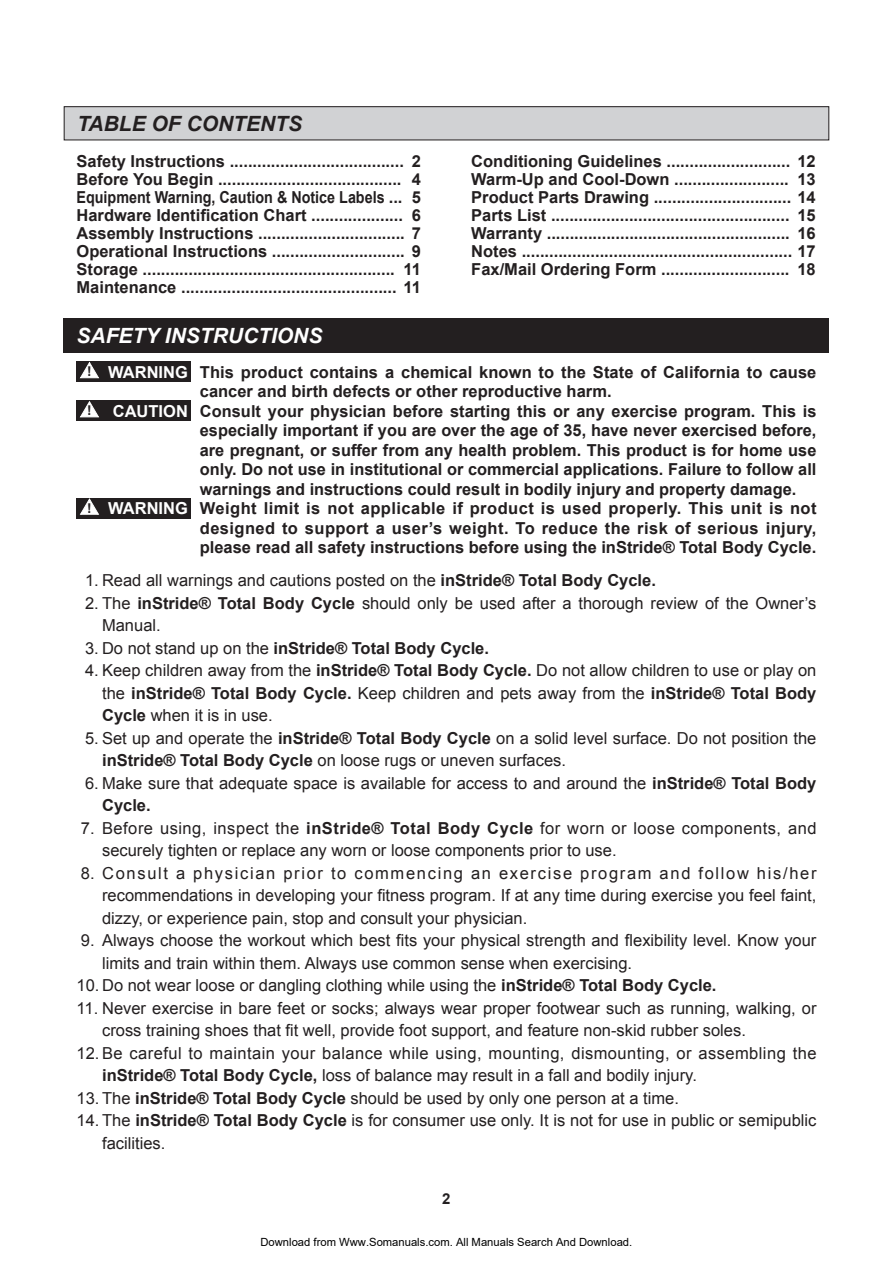
<style>
.page{position:relative;width:893px;height:1263px;background:#fff}
.page>*{position:absolute;margin:0;border:0;box-sizing:border-box;transform-origin:0 0}
.t1{font:italic 700 21px "Arial";color:#fff}
.t2{font:italic 700 21px "Arial";color:#231f20}
.t3{font:700 16.5px/18px "Arial";color:#231f20;text-align:justify}
.t4{font:16.5px/22.5px "Arial";color:#231f20}
.t5{font:16.5px "Arial";letter-spacing:.025em;color:#231f20}
.t6{font:700 16.5px "Arial";color:#fff}
.t7{font:700 15px "Arial";color:#231f20}
.t8{font:700 13.5px "Arial";color:#231f20}
.t9{font:11.25px "Arial";color:#000}
.s1{font-size:13.5px}
.s2{color:#fff}
.s3{font-size:13.5px;color:#231f20}
.s4{font-weight:700}
.s5{font-weight:400}
</style>
<div class="page">
<div style="left:64px;top:107px;width:765px;height:33px;background:#d1d2d4"></div>
<div style="left:64px;top:106px;width:765px;height:34px;border:1px solid #231f20"></div>
<div style="left:64px;top:319px;width:765px;height:34px;background:#231f20"></div>
<div style="left:77px;top:361px;width:114px;height:21px;background:#231f20"></div>
<svg style="left:80px;top:362px;width:19px;height:16px"></svg>
<div style="left:77px;top:498px;width:114px;height:20px;background:#231f20"></div>
<svg style="left:80px;top:499px;width:19px;height:16px"></svg>
<div style="left:77px;top:401px;width:114px;height:20px;background:#231f20"></div>
<svg style="left:80px;top:401px;width:19px;height:16px"></svg>
<p class="t2" style="left:77px;top:109px;width:226px">TABLE OF CONTENTS</p>
<p class="t3" style="left:77px;top:153px;width:346px">Safety Instructions ...................................... 2<br>Before You Begin ........................................ 4<br>Equipment Warning, Caution &amp; Notice Labels ... 5<br>Hardware Identification Chart .................... 6<br>Assembly Instructions ................................ 7<br>Operational Instructions ............................. 9<br>Storage ....................................................... 11<br>Maintenance ............................................... 11</p>
<p class="t3" style="left:471px;top:153px;width:346px">Conditioning Guidelines ........................... 12<br>Warm-Up and Cool-Down ......................... 13<br>Product Parts Drawing .............................. 14<br>Parts List .................................................... 15<br>Warranty ..................................................... 16<br>Notes ........................................................... 17<br>Fax/Mail Ordering Form ............................ 18</p>
<p class="t1" style="left:77px;top:322px;width:247px">SAFETY INSTRUCTIONS</p>
<p class="t3" style="left:200px;top:363px;width:618px;line-height:19.5px;text-align:left;text-indent:-113px"><span class="s1">!</span> <span class="s2">WARNING</span> This product contains a chemical known to the State of California to cause cancer and birth defects or other reproductive harm.<br>Consult your physician before starting this or any exercise program. This is especially important if you are over the age of 35, have never exercised before, are pregnant, or suffer from any health problem. This product is for home use only. Do not use in institutional or commercial applications. Failure to follow all warnings and instructions could result in bodily injury and property damage.<br>Weight limit is not applicable if product is used properly. This unit is not designed to support a user’s weight. To reduce the risk of serious injury, please read all safety instructions before using the inStride® Total Body Cycle.</p>
<p class="t8" style="left:87px;top:402px;width:6px">!</p>
<p class="t6" style="left:113px;top:400px;width:77px">CAUTION</p>
<p class="t6" style="left:87px;top:497px;width:102px"><span class="s3">!</span> WARNING</p>
<p class="t4" style="left:85px;top:569px;width:572px">1. Read all warnings and cautions posted on the <span class="s4">inStride® Total Body Cycle.</span></p>
<p class="t4" style="left:102px;top:592px;width:716px;text-indent:-17px">2. The <span class="s4">inStride® Total Body Cycle</span> should only be used after a thorough review of the Owner’s<br>Manual.</p>
<p class="t3" style="left:85px;top:639px;width:405px"><span class="s5">3. Do not stand up on the</span> inStride® Total Body Cycle.</p>
<p class="t4" style="left:102px;top:659px;width:716px;text-align:justify;text-indent:-17px">4. Keep children away from the <span class="s4">inStride® Total Body Cycle.</span> Do not allow children to use or play on the <span class="s4">inStride® Total Body Cycle.</span> Keep children and pets away from the <span class="s4">inStride® Total Body Cycle</span> when it is in use.</p>
<p class="t4" style="left:102px;top:727px;width:716px;text-indent:-17px">5. Set up and operate the <span class="s4">inStride® Total Body Cycle</span> on a solid level surface. Do not position the <span class="s4">inStride® Total Body Cycle</span> on loose rugs or uneven surfaces.</p>
<p class="t4" style="left:102px;top:772px;width:716px;text-indent:-17px">6. Make sure that adequate space is available for access to and around the <span class="s4">inStride® Total Body<br>Cycle.</span></p>
<p class="t4" style="left:102px;top:817px;width:716px;text-indent:-21px">7. Before using, inspect the <span class="s4">inStride® Total Body Cycle</span> for worn or loose components, and securely tighten or replace any worn or loose components prior to use.</p>
<p class="t4" style="left:102px;top:862px;width:716px;text-align:justify;text-indent:-21px">8. Consult a physician prior to commencing an exercise program and follow his/her recommendations in developing your fitness program. If at any time during exercise you feel faint, dizzy, or experience pain, stop and consult your physician.</p>
<p class="t4" style="left:102px;top:929px;width:716px;text-indent:-21px">9. Always choose the workout which best fits your physical strength and flexibility level. Know your limits and train within them. Always use common sense when exercising.</p>
<p class="t4" style="left:77px;top:974px;width:641px">10. Do not wear loose or dangling clothing while using the <span class="s4">inStride® Total Body Cycle.</span></p>
<p class="t4" style="left:77px;top:997px;width:741px">11. Never exercise in bare feet or socks; always wear proper footwear such as running, walking, or</p>
<p class="t4" style="left:102px;top:1019px;width:645px">cross training shoes that fit well, provide foot support, and feature non-skid rubber soles.</p>
<p class="t5" style="left:77px;top:1042px;width:741px">12.Be careful to maintain your balance while using, mounting, dismounting, or assembling the</p>
<p class="t4" style="left:102px;top:1064px;width:596px"><span class="s4">inStride® Total Body Cycle,</span> loss of balance may result in a fall and bodily injury.</p>
<p class="t4" style="left:77px;top:1087px;width:604px">13. The <span class="s4">inStride® Total Body Cycle</span> should be used by only one person at a time.</p>
<p class="t4" style="left:102px;top:1109px;width:716px;text-indent:-26px">14. The <span class="s4">inStride® Total Body Cycle</span> is for consumer use only. It is not for use in public or semipublic facilities.</p>
<p class="t7" style="left:442px;top:1188px;width:10px">2</p>
<p class="t9" style="left:260px;top:1235px;width:373px">Download from Www.Somanuals.com. All Manuals Search And Download.</p>
</div>
